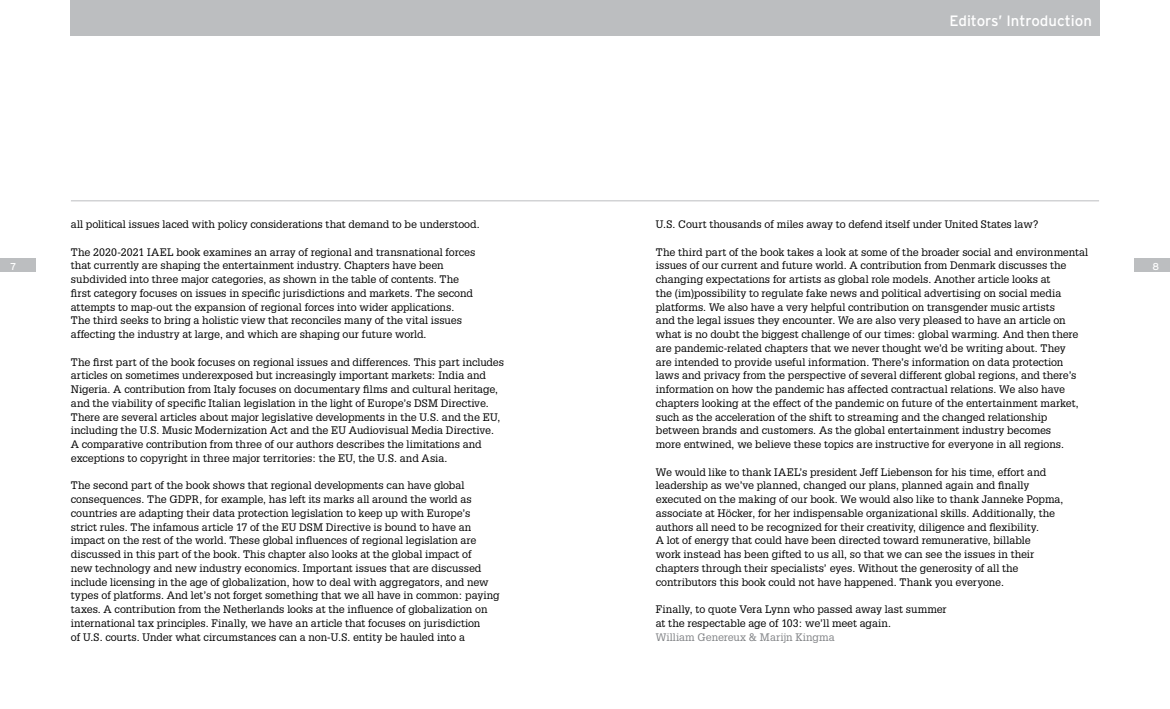
<style>
.page{position:relative;width:1170px;height:709px;background:#fff}
.page>*{position:absolute;margin:0;border:0;box-sizing:border-box;transform-origin:0 0}
.t1{font:15px "Interstate";color:#fff}
.t2{font:10.62px/13.8px "Glypha LT Std";color:#000}
.t3{font:10.62px "Glypha LT Std";letter-spacing:.01em;color:#808285}
.t4{font:10px "Interstate";color:#fff}
</style>
<div class="page">
<hr style="left:585px;top:200px;width:513px;height:1px;background:#bcbec0">
<div style="left:0;top:258px;width:35px;height:14px;background:#bcbec0"></div>
<div style="left:71px;top:0;width:514px;height:35px;background:#bcbec0"></div>
<hr style="left:71px;top:200px;width:514px;height:1px;background:#bcbec0">
<div style="left:585px;top:0;width:513px;height:35px;background:#bcbec0"></div>
<div style="left:1134px;top:258px;width:35px;height:14px;background:#bcbec0"></div>
<h1 class="t1" style="left:949px;top:13px;width:144px">Editors’ Introduction</h1>
<p class="t2" style="left:656px;top:217px;width:384px">U.S. Court thousands of miles away to defend itself under United States law?</p>
<p class="t2" style="left:656px;top:245px;width:434px">The third part of the book takes a look at some of the broader social and environmental issues of our current and future world. A contribution from Denmark discusses the changing expectations for artists as global role models. Another article looks at<br>the (im)possibility to regulate fake news and political advertising on social media platforms. We also have a very helpful contribution on transgender music artists<br>and the legal issues they encounter. We are also very pleased to have an article on what is no doubt the biggest challenge of our times: global warming. And then there are pandemic-related chapters that we never thought we’d be writing about. They<br>are intended to provide useful information. There’s information on data protection laws and privacy from the perspective of several different global regions, and there’s information on how the pandemic has affected contractual relations. We also have chapters looking at the effect of the pandemic on future of the entertainment market, such as the acceleration of the shift to streaming and the changed relationship between brands and customers. As the global entertainment industry becomes<br>more entwined, we believe these topics are instructive for everyone in all regions.</p>
<p class="t2" style="left:656px;top:465px;width:409px">We would like to thank IAEL’s president Jeff Liebenson for his time, effort and leadership as we’ve planned, changed our plans, planned again and finally executed on the making of our book. We would also like to thank Janneke Popma, associate at Höcker, for her indispensable organizational skills. Additionally, the authors all need to be recognized for their creativity, diligence and flexibility.<br>A lot of energy that could have been directed toward remunerative, billable<br>work instead has been gifted to us all, so that we can see the issues in their chapters through their specialists’ eyes. Without the generosity of all the contributors this book could not have happened. Thank you everyone.</p>
<p class="t2" style="left:656px;top:602px;width:292px">Finally, to quote Vera Lynn who passed away last summer at the respectable age of 103: we’ll meet again.</p>
<p class="t3" style="left:656px;top:630px;width:180px">William Genereux &amp; Marijn Kingma</p>
<p class="t2" style="left:71px;top:217px;width:410px">all political issues laced with policy considerations that demand to be understood.</p>
<p class="t2" style="left:71px;top:245px;width:406px">The 2020-2021 IAEL book examines an array of regional and transnational forces that currently are shaping the entertainment industry. Chapters have been subdivided into three major categories, as shown in the table of contents. The first category focuses on issues in specific jurisdictions and markets. The second attempts to map-out the expansion of regional forces into wider applications.<br>The third seeks to bring a holistic view that reconciles many of the vital issues affecting the industry at large, and which are shaping our future world.</p>
<p class="t2" style="left:71px;top:355px;width:435px">The first part of the book focuses on regional issues and differences. This part includes articles on sometimes underexposed but increasingly important markets: India and Nigeria. A contribution from Italy focuses on documentary films and cultural heritage, and the viability of specific Italian legislation in the light of Europe’s DSM Directive.<br>There are several articles about major legislative developments in the U.S. and the EU, including the U.S. Music Modernization Act and the EU Audiovisual Media Directive.<br>A comparative contribution from three of our authors describes the limitations and exceptions to copyright in three major territories: the EU, the U.S. and Asia.</p>
<p class="t2" style="left:71px;top:478px;width:430px">The second part of the book shows that regional developments can have global consequences. The GDPR, for example, has left its marks all around the world as countries are adapting their data protection legislation to keep up with Europe’s<br>strict rules. The infamous article 17 of the EU DSM Directive is bound to have an impact on the rest of the world. These global influences of regional legislation are discussed in this part of the book. This chapter also looks at the global impact of<br>new technology and new industry economics. Important issues that are discussed include licensing in the age of globalization, how to deal with aggregators, and new types of platforms. And let’s not forget something that we all have in common: paying taxes. A contribution from the Netherlands looks at the influence of globalization on international tax principles. Finally, we have an article that focuses on jurisdiction<br>of U.S. courts. Under what circumstances can a non-U.S. entity be hauled into a</p>
<p class="t4" style="left:11px;top:260px;width:7px">7</p>
<p class="t4" style="left:1156px;top:260px;width:8px">8</p>
<p class="t4" style="left:1152px;top:260px;width:8px">8</p>
</div>
